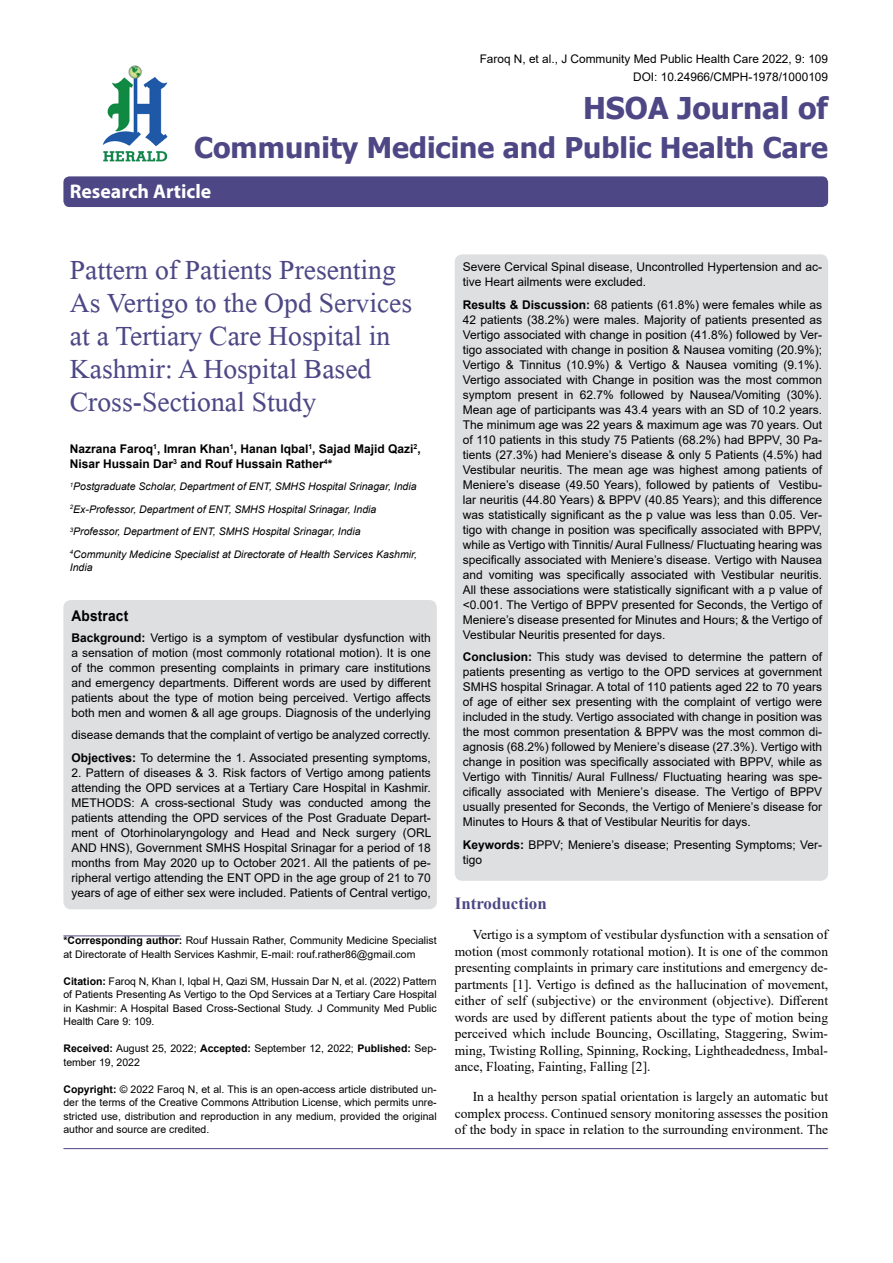
<style>
.page{position:relative;width:893px;height:1263px;background:#fff}
.page>*{position:absolute;margin:0;border:0;box-sizing:border-box;transform-origin:0 0}
.t1{font:41.25px/33px "Microsoft Himalaya";color:#4d4785}
.t2{font:700 30px "Tahoma";color:#4d4785}
.t3{font:700 28.5px "Tahoma";color:#4d4785}
.t4{font:700 19.8px "Myriad Hebrew";color:#fff}
.t5{font:700 16.95px "Times New Roman";color:#4d4785}
.t6{font:700 14.85px "Arial";letter-spacing:.015em;color:#000;scale:.93 1}
.t7{font:13.5px/16.5px "Times New Roman";color:#000;text-align:justify}
.t8{font:12px/15px "Arial";color:#000;text-align:justify}
.t9{font:700 12px/15px "Arial";color:#000}
.t10{font:11.85px/18px "Arial";color:#000;text-align:right}
.t11{font:10.5px/13.5px "Arial";color:#000}
.t12{font:italic 10.5px/22.5px "Arial";color:#000}
.s1{font-weight:700}
</style>
<div class="page">
<div style="left:63px;top:176px;width:765px;height:31px;background:#4d4785;border-radius:6px"></div>
<hr style="left:63px;top:935px;width:117px;height:1px;background:#4d4785">
<img style="left:102px;top:65px;width:66px;height:97px">
<hr style="left:63px;top:1148px;width:765px;height:1px;background:#4d4785">
<div style="left:63px;top:600px;width:374px;height:309px;background:#dedfe0;border-radius:8px"></div>
<div style="left:455px;top:254px;width:373px;height:627px;background:#dedfe0;border-radius:8px"></div>
<p class="t10" style="left:480px;top:49px;width:350px">Faroq N, et al., J Community Med Public Health Care 2022, 9: 109<br>DOI: 10.24966/CMPH-1978/1000109</p>
<h2 class="t2" style="left:583px;top:87px;width:247px">HSOA Journal of</h2>
<h3 class="t3" style="left:194px;top:127px;width:636px">Community Medicine and Public Health Care</h3>
<h3 class="t4" style="left:70px;top:180px;width:143px">Research Article</h3>
<h1 class="t1" style="left:70px;top:248px;width:344px">Pattern of Patients Presenting<br>As Vertigo to the Opd Services at a Tertiary Care Hospital in<br>Kashmir: A Hospital Based<br>Cross-Sectional Study</h1>
<p class="t9" style="left:70px;top:441px;width:352px">Nazrana Faroq<sup>1</sup>, Imran Khan<sup>1</sup>, Hanan Iqbal<sup>1</sup>, Sajad Majid Qazi<sup>2</sup>,<br>Nisar Hussain Dar<sup>3</sup> and Rouf Hussain Rather<sup>4</sup>*</p>
<p class="t12" style="left:70px;top:475px;width:349px"><sup>1</sup>Postgraduate Scholar, Department of ENT, SMHS Hospital Srinagar, India <sup>2</sup>Ex-Professor, Department of ENT, SMHS Hospital Srinagar, India <sup>3</sup>Professor, Department of ENT, SMHS Hospital Srinagar, India <sup>4</sup>Community Medicine Specialist at Directorate of Health Services Kashmir,</p>
<p class="t12" style="left:70px;top:556px;width:24px">India</p>
<p class="t6" style="left:71px;top:605px;width:63px">Abstract</p>
<p class="t8" style="left:71px;top:630px;width:361px"><span class="s1">Background:</span> Vertigo is a symptom of vestibular dysfunction with a sensation of motion (most commonly rotational motion). It is one of the common presenting complaints in primary care institutions and emergency departments. Different words are used by different patients about the type of motion being perceived. Vertigo affects both men and women &amp; all age groups. Diagnosis of the underlying</p>
<p class="t8" style="left:71px;top:724px;width:361px;line-height:22.5px">disease demands that the complaint of vertigo be analyzed correctly.<br><span class="s1">Objectives:</span> To determine the 1. Associated presenting symptoms,</p>
<p class="t8" style="left:71px;top:765px;width:361px">2. Pattern of diseases &amp; 3. Risk factors of Vertigo among patients attending the OPD services at a Tertiary Care Hospital in Kashmir.<br>METHODS: A cross-sectional Study was conducted among the patients attending the OPD services of the Post Graduate Depart&shy;ment of Otorhinolaryngology and Head and Neck surgery (ORL AND HNS), Government SMHS Hospital Srinagar for a period of 18 months from May 2020 up to October 2021. All the patients of pe&shy;ripheral vertigo attending the ENT OPD in the age group of 21 to 70 years of age of either sex were included. Patients of Central vertigo,</p>
<p class="t11" style="left:63px;top:933px;width:375px"><span class="s1">*Corresponding author:</span> Rouf Hussain Rather, Community Medicine Specialist at Directorate of Health Services Kashmir, E-mail: rouf.rather86@gmail.com</p>
<p class="t11" style="left:63px;top:974px;width:375px;text-align:justify"><span class="s1">Citation:</span> Faroq N, Khan I, Iqbal H, Qazi SM, Hussain Dar N, et al. (2022) Pattern of Patients Presenting As Vertigo to the Opd Services at a Tertiary Care Hospital in Kashmir: A Hospital Based Cross-Sectional Study. J Community Med Public Health Care 9: 109.</p>
<p class="t11" style="left:63px;top:1041px;width:375px"><span class="s1">Received:</span> August 25, 2022; <span class="s1">Accepted:</span> September 12, 2022; <span class="s1">Published:</span> Sep&shy;tember 19, 2022</p>
<p class="t11" style="left:63px;top:1082px;width:375px;text-align:justify"><span class="s1">Copyright:</span> © 2022 Faroq N, et al. This is an open-access article distributed un&shy;der the terms of the Creative Commons Attribution License, which permits unre&shy;stricted use, distribution and reproduction in any medium, provided the original author and source are credited.</p>
<p class="t8" style="left:463px;top:259px;width:361px">Severe Cervical Spinal disease, Uncontrolled Hypertension and ac&shy;tive Heart ailments were excluded.</p>
<p class="t8" style="left:463px;top:297px;width:361px"><span class="s1">Results &amp; Discussion:</span> 68 patients (61.8%) were females while as 42 patients (38.2%) were males. Majority of patients presented as Vertigo associated with change in position (41.8%) followed by Ver&shy;tigo associated with change in position &amp; Nausea vomiting (20.9%); Vertigo &amp; Tinnitus (10.9%) &amp; Vertigo &amp; Nausea vomiting (9.1%).<br>Vertigo associated with Change in position was the most common symptom present in 62.7% followed by Nausea/Vomiting (30%).<br>Mean age of participants was 43.4 years with an SD of 10.2 years.<br>The minimum age was 22 years &amp; maximum age was 70 years. Out of 110 patients in this study 75 Patients (68.2%) had BPPV, 30 Pa&shy;tients (27.3%) had Meniere’s disease &amp; only 5 Patients (4.5%) had Vestibular neuritis. The mean age was highest among patients of Meniere’s disease (49.50 Years), followed by patients of Vestibu&shy;lar neuritis (44.80 Years) &amp; BPPV (40.85 Years); and this difference was statistically significant as the p value was less than 0.05. Ver&shy;tigo with change in position was specifically associated with BPPV, while as Vertigo with Tinnitis/ Aural Fullness/ Fluctuating hearing was specifically associated with Meniere’s disease. Vertigo with Nausea and vomiting was specifically associated with Vestibular neuritis.<br>All these associations were statistically significant with a p value of &lt;0.001. The Vertigo of BPPV presented for Seconds, the Vertigo of Meniere’s disease presented for Minutes and Hours; &amp; the Vertigo of Vestibular Neuritis presented for days.</p>
<p class="t8" style="left:463px;top:649px;width:361px"><span class="s1">Conclusion:</span> This study was devised to determine the pattern of patients presenting as vertigo to the OPD services at government SMHS hospital Srinagar. A total of 110 patients aged 22 to 70 years of age of either sex presenting with the complaint of vertigo were included in the study. Vertigo associated with change in position was the most common presentation &amp; BPPV was the most common di&shy;agnosis (68.2%) followed by Meniere’s disease (27.3%). Vertigo with change in position was specifically associated with BPPV, while as Vertigo with Tinnitis/ Aural Fullness/ Fluctuating hearing was spe&shy;cifically associated with Meniere’s disease. The Vertigo of BPPV usually presented for Seconds, the Vertigo of Meniere’s disease for Minutes to Hours &amp; that of Vestibular Neuritis for days.</p>
<p class="t8" style="left:463px;top:837px;width:361px"><span class="s1">Keywords:</span> BPPV; Meniere’s disease; Presenting Symptoms; Ver&shy;tigo</p>
<h3 class="t5" style="left:455px;top:891px;width:93px">Introduction</h3>
<p class="t7" style="left:455px;top:926px;width:375px;text-indent:18px">Vertigo is a symptom of vestibular dysfunction with a sensation of motion (most commonly rotational motion). It is one of the common presenting complaints in primary care institutions and emergency de&shy;partments [1]. Vertigo is defined as the hallucination of movement, either of self (subjective) or the environment (objective). Different words are used by different patients about the type of motion being perceived which include Bouncing, Oscillating, Staggering, Swim&shy;ming, Twisting Rolling, Spinning, Rocking, Lightheadedness, Imbal&shy;ance, Floating, Fainting, Falling [2].</p>
<p class="t7" style="left:455px;top:1088px;width:375px;text-indent:18px">In a healthy person spatial orientation is largely an automatic but complex process. Continued sensory monitoring assesses the position of the body in space in relation to the surrounding environment. The</p>
</div>
